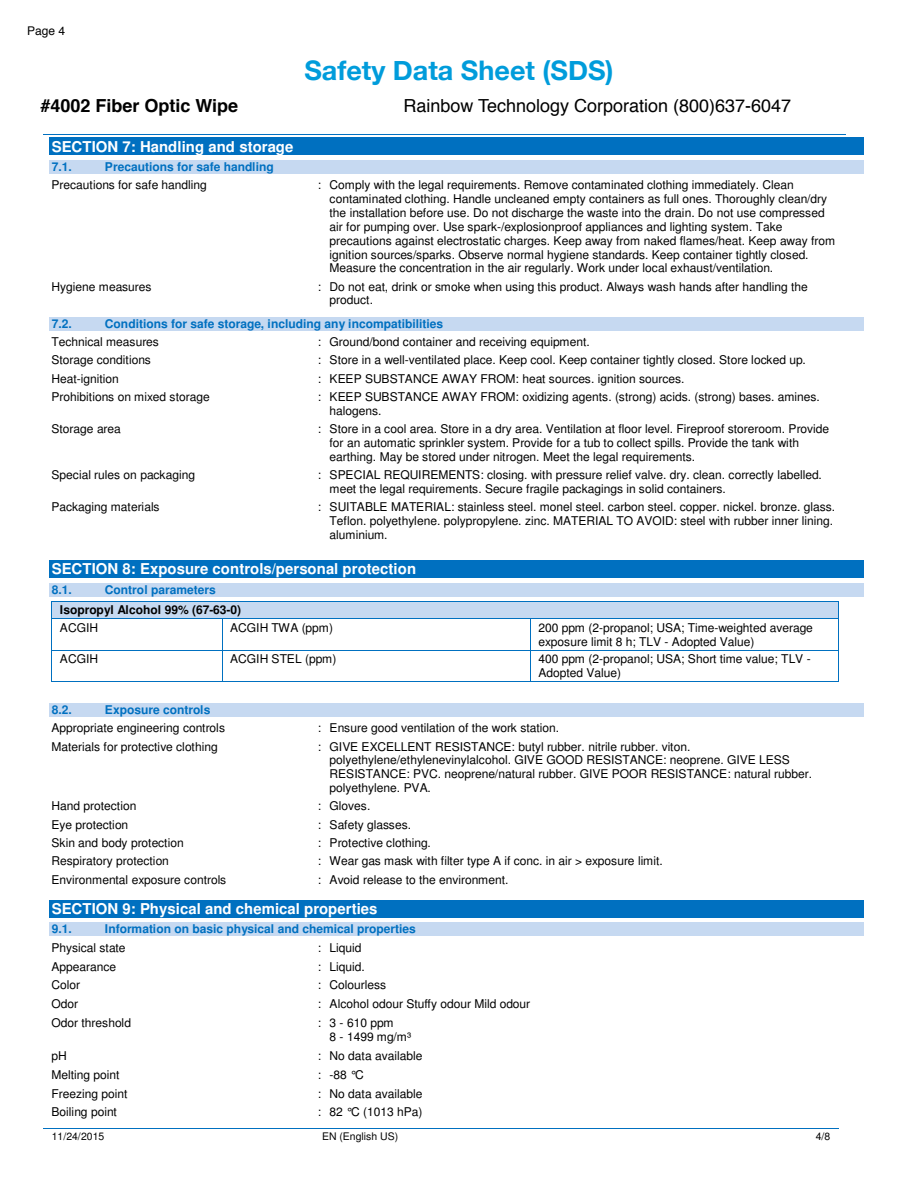
<style>
.page{position:relative;width:918px;height:1188px;background:#fff}
.page>*{position:absolute;margin:0;border:0;box-sizing:border-box;transform-origin:0 0}
.t1{font:700 27px "Helvetica Neue";color:#009cdb}
.t2{font:18px "Helvetica";color:#000}
.t3{font:700 18px "Helvetica";color:#000}
.t4{font:700 15px "Helvetica";letter-spacing:.005em;color:#fff}
.t5{font:12px/13.8px "Helvetica";letter-spacing:-.005em;color:#000}
.t6{font:700 12px "Helvetica";color:#0070c0}
.t7{font:700 12px "Helvetica";color:#000}
.t8{font:10.5px "Helvetica";letter-spacing:-.005em;color:#000}
</style>
<div class="page">
<hr style="left:43px;top:134px;width:803px;height:1px;background:#0070c0">
<hr style="left:44px;top:1128px;width:210px;height:1px;background:#0070c0">
<hr style="left:255px;top:1128px;width:212px;height:1px;background:#0070c0">
<hr style="left:467px;top:1128px;width:297px;height:1px;background:#0070c0">
<hr style="left:765px;top:1128px;width:74px;height:1px;background:#0070c0">
<div style="left:50px;top:138px;width:814px;height:17px;background:#0070c0"></div>
<div style="left:50px;top:160px;width:814px;height:14px;background:#c6d9f1"></div>
<div style="left:50px;top:317px;width:814px;height:14px;background:#c6d9f1"></div>
<div style="left:50px;top:560px;width:814px;height:18px;background:#0070c0"></div>
<div style="left:50px;top:583px;width:814px;height:13px;background:#c6d9f1"></div>
<div style="left:60px;top:603px;width:771px;height:14px;background:#c6d9f1"></div>
<hr style="left:52px;top:601px;width:786px;height:1px;background:#0070c0">
<hr style="left:52px;top:602px;width:786px;height:1px;background:#c6d9f1">
<hr style="left:52px;top:617px;width:787px;height:1px;background:#c6d9f1">
<hr style="left:52px;top:619px;width:170px;height:1px;background:#0070c0">
<hr style="left:222px;top:619px;width:308px;height:1px;background:#0070c0">
<hr style="left:531px;top:619px;width:307px;height:1px;background:#0070c0">
<hr style="left:52px;top:650px;width:170px;height:1px;background:#0070c0">
<hr style="left:222px;top:650px;width:308px;height:1px;background:#0070c0">
<hr style="left:531px;top:650px;width:307px;height:1px;background:#0070c0">
<svg style="left:51px;top:601px;width:1px;height:81px"></svg>
<hr style="left:52px;top:681px;width:170px;height:1px;background:#0070c0">
<svg style="left:222px;top:620px;width:1px;height:61px"></svg>
<hr style="left:222px;top:681px;width:308px;height:1px;background:#0070c0">
<svg style="left:530px;top:619px;width:1px;height:63px"></svg>
<hr style="left:531px;top:681px;width:307px;height:1px;background:#0070c0">
<svg style="left:838px;top:601px;width:1px;height:81px"></svg>
<div style="left:50px;top:703px;width:814px;height:14px;background:#c6d9f1"></div>
<div style="left:50px;top:900px;width:814px;height:17px;background:#0070c0"></div>
<div style="left:50px;top:922px;width:814px;height:14px;background:#c6d9f1"></div>
<p class="t5" style="left:27px;top:25px;width:40px">Page 4</p>
<h1 class="t1" style="left:304px;top:54px;width:311px">Safety Data Sheet (SDS)</h1>
<h2 class="t3" style="left:40px;top:91px;width:199px">#4002 Fiber Optic Wipe</h2>
<h2 class="t2" style="left:403px;top:92px;width:389px">Rainbow Technology Corporation (800)637-6047</h2>
<h2 class="t2" style="left:44px;top:100px;width:148px">Safety Data Sheet</h2>
<p class="t4" style="left:52px;top:140px;width:243px">SECTION 7: Handling and storage</p>
<p class="t6" style="left:52px;top:162px;width:22px">7.1.</p>
<p class="t6" style="left:105px;top:162px;width:170px">Precautions for safe handling</p>
<p class="t5" style="left:51px;top:179px;width:157px">Precautions for safe handling</p>
<p class="t5" style="left:330px;top:179px;width:507px;text-indent:-12px">: Comply with the legal requirements. Remove contaminated clothing immediately. Clean contaminated clothing. Handle uncleaned empty containers as full ones. Thoroughly clean/dry the installation before use. Do not discharge the waste into the drain. Do not use compressed air for pumping over. Use spark-/explosionproof appliances and lighting system. Take precautions against electrostatic charges. Keep away from naked flames/heat. Keep away from ignition sources/sparks. Observe normal hygiene standards. Keep container tightly closed.<br>Measure the concentration in the air regularly. Work under local exhaust/ventilation.</p>
<p class="t5" style="left:51px;top:281px;width:102px">Hygiene measures</p>
<p class="t5" style="left:330px;top:281px;width:480px;text-indent:-12px">: Do not eat, drink or smoke when using this product. Always wash hands after handling the product.</p>
<p class="t6" style="left:52px;top:319px;width:22px">7.2.</p>
<p class="t6" style="left:105px;top:319px;width:340px">Conditions for safe storage, including any incompatibilities</p>
<p class="t5" style="left:51px;top:336px;width:109px">Technical measures</p>
<p class="t5" style="left:318px;top:336px;width:274px">: Ground/bond container and receiving equipment.</p>
<p class="t5" style="left:51px;top:354px;width:101px">Storage conditions</p>
<p class="t5" style="left:318px;top:354px;width:490px">: Store in a well-ventilated place. Keep cool. Keep container tightly closed. Store locked up.</p>
<p class="t5" style="left:51px;top:373px;width:69px">Heat-ignition</p>
<p class="t5" style="left:318px;top:373px;width:368px">: KEEP SUBSTANCE AWAY FROM: heat sources. ignition sources.</p>
<p class="t5" style="left:51px;top:391px;width:160px">Prohibitions on mixed storage</p>
<p class="t5" style="left:330px;top:391px;width:492px;text-indent:-12px">: KEEP SUBSTANCE AWAY FROM: oxidizing agents. (strong) acids. (strong) bases. amines. halogens.</p>
<p class="t5" style="left:51px;top:423px;width:71px">Storage area</p>
<p class="t5" style="left:330px;top:423px;width:501px;text-indent:-12px">: Store in a cool area. Store in a dry area. Ventilation at floor level. Fireproof storeroom. Provide for an automatic sprinkler system. Provide for a tub to collect spills. Provide the tank with earthing. May be stored under nitrogen. Meet the legal requirements.</p>
<p class="t5" style="left:51px;top:469px;width:145px">Special rules on packaging</p>
<p class="t5" style="left:330px;top:469px;width:494px;text-indent:-12px">: SPECIAL REQUIREMENTS: closing. with pressure relief valve. dry. clean. correctly labelled. meet the legal requirements. Secure fragile packagings in solid containers.</p>
<p class="t5" style="left:51px;top:501px;width:110px">Packaging materials</p>
<p class="t5" style="left:330px;top:501px;width:507px;text-indent:-12px">: SUITABLE MATERIAL: stainless steel. monel steel. carbon steel. copper. nickel. bronze. glass.<br>Teflon. polyethylene. polypropylene. zinc. MATERIAL TO AVOID: steel with rubber inner lining. aluminium.</p>
<p class="t4" style="left:52px;top:563px;width:366px">SECTION 8: Exposure controls/personal protection</p>
<p class="t6" style="left:52px;top:585px;width:22px">8.1.</p>
<p class="t6" style="left:105px;top:585px;width:112px">Control parameters</p>
<p class="t7" style="left:60px;top:605px;width:183px">Isopropyl Alcohol 99% (67-63-0)</p>
<p class="t5" style="left:60px;top:622px;width:40px">ACGIH</p>
<p class="t5" style="left:230px;top:622px;width:104px">ACGIH TWA (ppm)</p>
<p class="t5" style="left:538px;top:622px;width:276px">200 ppm (2-propanol; USA; Time-weighted average exposure limit 8 h; TLV - Adopted Value)</p>
<p class="t5" style="left:60px;top:653px;width:40px">ACGIH</p>
<p class="t5" style="left:230px;top:653px;width:108px">ACGIH STEL (ppm)</p>
<p class="t5" style="left:538px;top:653px;width:274px">400 ppm (2-propanol; USA; Short time value; TLV -<br>Adopted Value)</p>
<p class="t6" style="left:52px;top:705px;width:22px">8.2.</p>
<p class="t6" style="left:105px;top:705px;width:107px">Exposure controls</p>
<p class="t5" style="left:51px;top:722px;width:175px">Appropriate engineering controls</p>
<p class="t5" style="left:318px;top:722px;width:243px">: Ensure good ventilation of the work station.</p>
<p class="t5" style="left:51px;top:741px;width:168px">Materials for protective clothing</p>
<p class="t5" style="left:330px;top:741px;width:484px;text-indent:-12px">: GIVE EXCELLENT RESISTANCE: butyl rubber. nitrile rubber. viton. polyethylene/ethylenevinylalcohol. GIVE GOOD RESISTANCE: neoprene. GIVE LESS RESISTANCE: PVC. neoprene/natural rubber. GIVE POOR RESISTANCE: natural rubber. polyethylene. PVA.</p>
<p class="t5" style="left:51px;top:800px;width:86px">Hand protection</p>
<p class="t5" style="left:318px;top:800px;width:54px">: Gloves.</p>
<p class="t5" style="left:51px;top:819px;width:78px">Eye protection</p>
<p class="t5" style="left:318px;top:819px;width:95px">: Safety glasses.</p>
<p class="t5" style="left:51px;top:837px;width:134px">Skin and body protection</p>
<p class="t5" style="left:318px;top:837px;width:115px">: Protective clothing.</p>
<p class="t5" style="left:51px;top:855px;width:119px">Respiratory protection</p>
<p class="t5" style="left:318px;top:855px;width:347px">: Wear gas mask with filter type A if conc. in air &gt; exposure limit.</p>
<p class="t5" style="left:51px;top:874px;width:176px">Environmental exposure controls</p>
<p class="t5" style="left:318px;top:874px;width:192px">: Avoid release to the environment.</p>
<p class="t4" style="left:52px;top:903px;width:327px">SECTION 9: Physical and chemical properties</p>
<p class="t6" style="left:52px;top:924px;width:22px">9.1.</p>
<p class="t6" style="left:105px;top:924px;width:313px">Information on basic physical and chemical properties</p>
<p class="t5" style="left:51px;top:942px;width:76px">Physical state</p>
<p class="t5" style="left:318px;top:942px;width:45px">: Liquid</p>
<p class="t5" style="left:51px;top:960px;width:66px">Appearance</p>
<p class="t5" style="left:318px;top:960px;width:49px">: Liquid.</p>
<p class="t5" style="left:51px;top:979px;width:30px">Color</p>
<p class="t5" style="left:318px;top:979px;width:70px">: Colourless</p>
<p class="t5" style="left:51px;top:998px;width:28px">Odor</p>
<p class="t5" style="left:318px;top:998px;width:214px">: Alcohol odour Stuffy odour Mild odour</p>
<p class="t5" style="left:51px;top:1017px;width:81px">Odor threshold</p>
<p class="t5" style="left:330px;top:1017px;width:83px;text-indent:-12px">: 3 - 610 ppm<br>8 - 1499 mg/m³</p>
<p class="t5" style="left:51px;top:1050px;width:17px">pH</p>
<p class="t5" style="left:318px;top:1050px;width:106px">: No data available</p>
<p class="t5" style="left:51px;top:1068px;width:70px">Melting point</p>
<p class="t5" style="left:318px;top:1068px;width:48px">: -88 °C</p>
<p class="t5" style="left:51px;top:1088px;width:78px">Freezing point</p>
<p class="t5" style="left:318px;top:1088px;width:106px">: No data available</p>
<p class="t5" style="left:51px;top:1106px;width:67px">Boiling point</p>
<p class="t5" style="left:318px;top:1106px;width:106px">: 82 °C (1013 hPa)</p>
<p class="t8" style="left:52px;top:1132px;width:54px">11/24/2015</p>
<p class="t8" style="left:322px;top:1132px;width:78px">EN (English US)</p>
<p class="t8" style="left:816px;top:1132px;width:16px">4/8</p>
</div>
